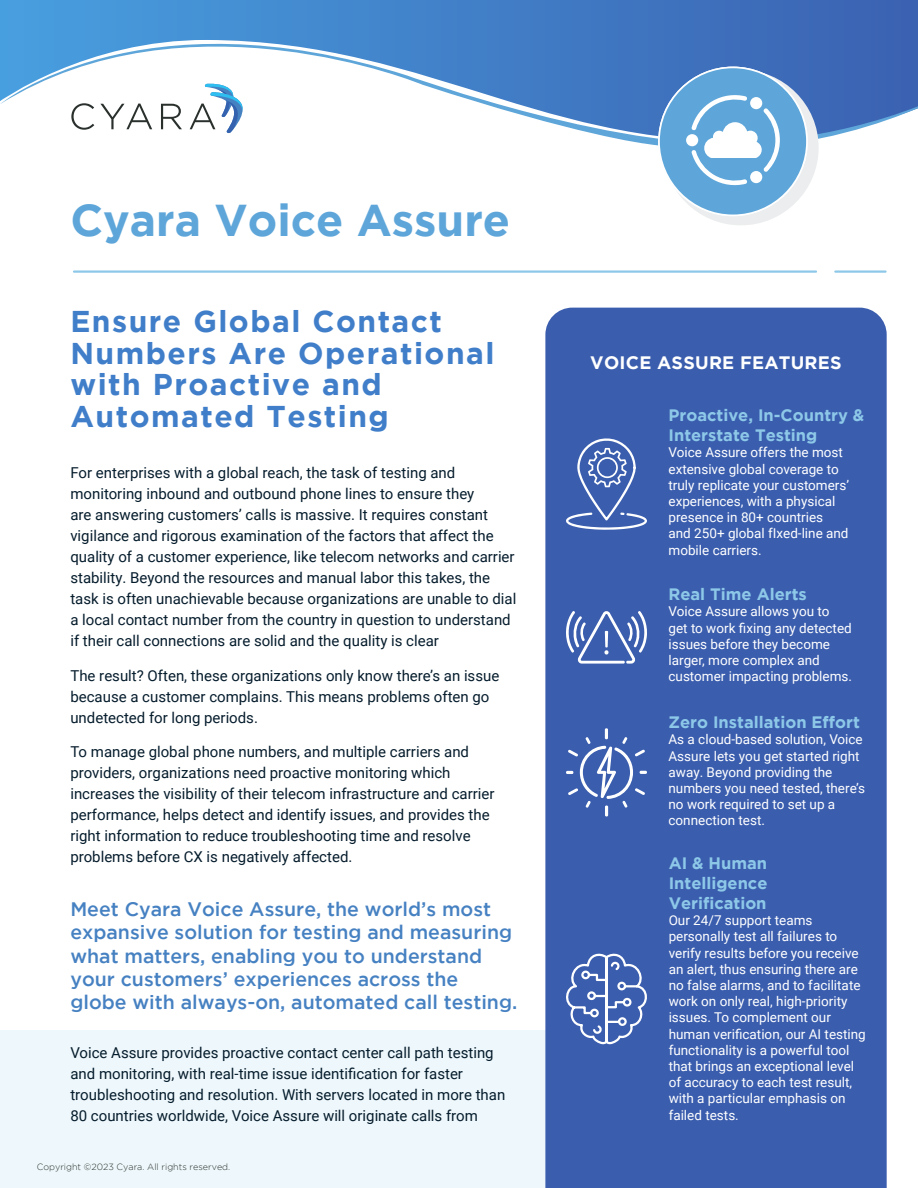
<style>
.page{position:relative;width:918px;height:1188px;background:#fff}
.page>*{position:absolute;margin:0;border:0;box-sizing:border-box;transform-origin:0 0}
.t1{font:700 44.55px "Gotham";color:#5ea6d9}
.t2{font:700 30px/31.5px "Gotham";letter-spacing:.05em;color:#407ec9}
.t3{font:500 19.5px/23.4px "Gotham";color:#4681c2}
.t4{font:700 18px "Gotham";letter-spacing:.015em;color:#fff}
.t5{font:700 16.5px/19.8px "Gotham";color:#8dc8e8;text-align:justify}
.t6{font:15px/21px "Roboto";color:#051c2c}
.t7{font:13.5px/16.2px "Roboto";color:#fff}
.t8{font:300 9px "Gotham";color:#2a312d}
</style>
<div class="page">
<div style="left:0;top:1030px;width:555px;height:158px;background:#eef7fb"></div>
<div style="left:545px;top:308px;width:342px;height:880px;background:#3a5dae"></div>
<hr style="left:74px;top:270px;width:742px;height:3px;background:#8dc8e8">
<hr style="left:835px;top:270px;width:51px;height:3px;background:#8dc8e8">
<svg style="left:0;top:0;width:918px;height:146px"></svg>
<div style="left:663px;top:70px;width:156px;height:155px;border:6px solid #ebedee;border-radius:50%"></div>
<svg style="left:658px;top:67px;width:150px;height:149px"></svg>
<svg style="left:563px;top:952px;width:86px;height:94px;background:#5e7bbd"></svg>
<svg style="left:566px;top:717px;width:81px;height:110px;background:#5170b7"></svg>
<svg style="left:565px;top:438px;width:82px;height:92px;background:#5875ba"></svg>
<svg style="left:565px;top:609px;width:83px;height:56px;background:#647fbf"></svg>
<hr style="left:605px;top:631px;width:3px;height:16px;background:#fff">
<h1 class="t1" style="left:70px;top:194px;width:441px">Cyara Voice Assure</h1>
<h2 class="t2" style="left:70px;top:305px;width:426px">Ensure Global Contact<br>Numbers Are Operational with Proactive and<br>Automated Testing</h2>
<p class="t6" style="left:70px;top:462px;width:447px">For enterprises with a global reach, the task of testing and monitoring inbound and outbound phone lines to ensure they<br>are answering customers’ calls is massive. It requires constant vigilance and rigorous examination of the factors that affect the quality of a customer experience, like telecom networks and carrier stability. Beyond the resources and manual labor this takes, the task is often unachievable because organizations are unable to dial a local contact number from the country in question to understand if their call connections are solid and the quality is clear</p>
<p class="t6" style="left:70px;top:664px;width:430px">The result? Often, these organizations only know there’s an issue because a customer complains. This means problems often go undetected for long periods.</p>
<p class="t6" style="left:70px;top:741px;width:426px">To manage global phone numbers, and multiple carriers and providers, organizations need proactive monitoring which increases the visibility of their telecom infrastructure and carrier performance, helps detect and identify issues, and provides the right information to reduce troubleshooting time and resolve problems before CX is negatively affected.</p>
<h3 class="t3" style="left:70px;top:897px;width:448px">Meet Cyara Voice Assure, the world’s most expansive solution for testing and measuring what matters, enabling you to understand your customers’ experiences across the globe with always-on, automated call testing.</h3>
<p class="t6" style="left:70px;top:1042px;width:436px">Voice Assure provides proactive contact center call path testing and monitoring, with real-time issue identification for faster troubleshooting and resolution. With servers located in more than 80 countries worldwide, Voice Assure will originate calls from</p>
<p class="t8" style="left:37px;top:1162px;width:195px">Copyright ©2023 Cyara. All rights reserved.</p>
<p class="t4" style="left:590px;top:352px;width:253px">VOICE ASSURE FEATURES</p>
<p class="t5" style="left:669px;top:405px;width:197px">Proactive, In-Country &amp;<br>Interstate Testing</p>
<p class="t7" style="left:669px;top:444px;width:182px">Voice Assure offers the most extensive global coverage to truly replicate your customers’ experiences, with a physical presence in 80+ countries<br>and 250+ global fIxed-line and mobile carriers.</p>
<p class="t5" style="left:669px;top:584px;width:140px">Real Time Alerts</p>
<p class="t7" style="left:669px;top:603px;width:185px">Voice Assure allows you to<br>get to work fixing any detected issues before they become larger, more complex and customer impacting problems.</p>
<p class="t5" style="left:669px;top:712px;width:193px">Zero Installation Effort</p>
<p class="t7" style="left:669px;top:731px;width:198px">As a cloud-based solution, Voice<br>Assure lets you get started right away. Beyond providing the numbers you need tested, there’s no work required to set up a connection test.</p>
<p class="t5" style="left:669px;top:853px;width:100px">AI &amp; Human Intelligence Verification</p>
<p class="t7" style="left:669px;top:912px;width:199px">Our 24/7 support teams personally test all failures to verify results before you receive an alert, thus ensuring there are no false alarms, and to facilitate work on only real, high-priority issues. To complement our human verification, our AI testing functionality is a powerful tool that brings an exceptional level of accuracy to each test result, with a particular emphasis on failed tests.</p>
</div>
